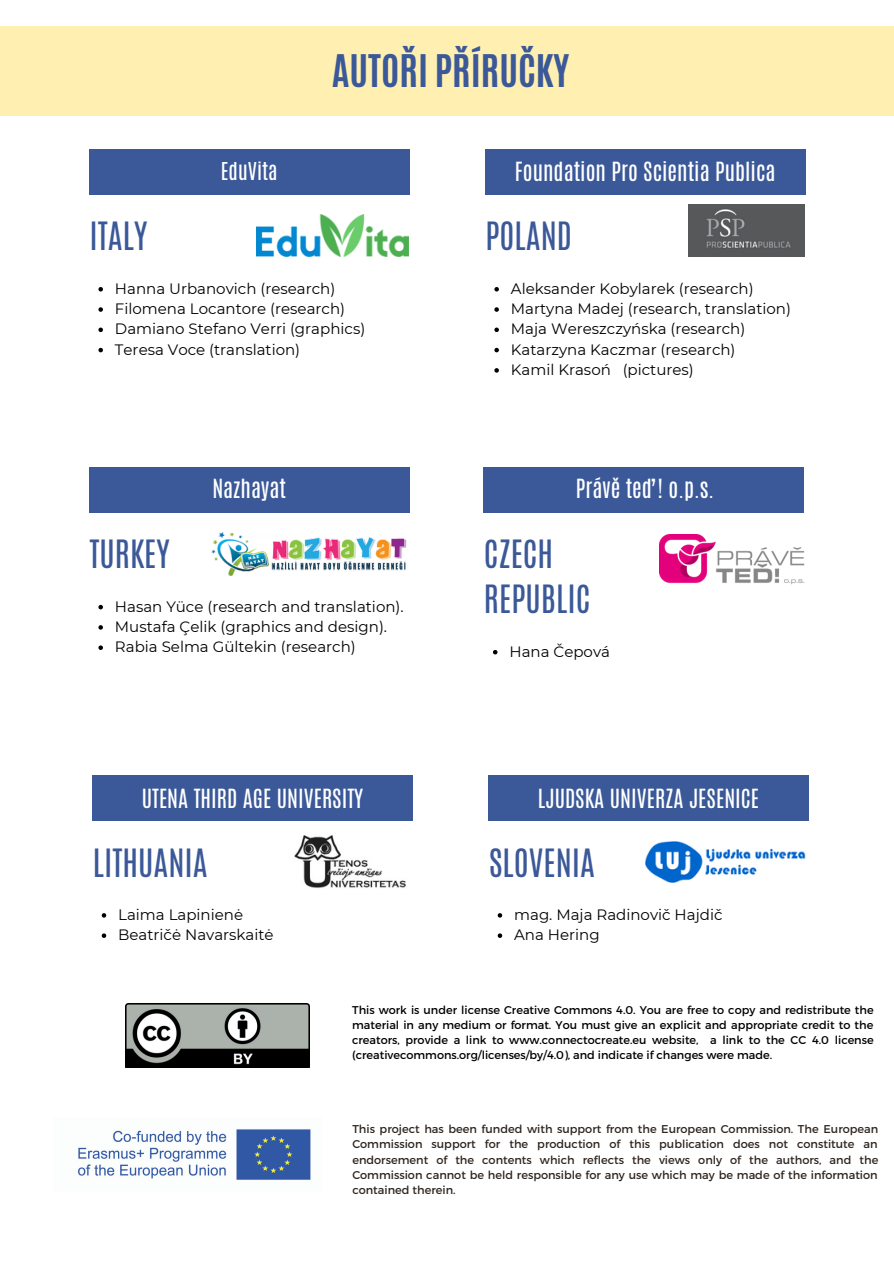
<style>
.page{position:relative;width:894px;height:1264px;background:#fff}
.page>*{position:absolute;margin:0;border:0;box-sizing:border-box;transform-origin:0 0}
.t1{font:700 37.5px "Antonio";color:#3b5998}
.t2{font:32.55px/45px "Antonio";color:#3b5998}
.t3{font:22.05px "Antonio";color:#fff}
.t4{font:20.55px "Antonio";color:#fff}
.t5{font:15px/20.2px "Montserrat";color:#000}
.t6{font:11.25px/15px "Montserrat";color:#2f251f;text-align:justify}
.t7{font:11.25px/15px "Montserrat";color:#000;text-align:justify}
</style>
<div class="page">
<div style="left:89px;top:150px;width:320px;height:45px;background:#3b5998"></div>
<div style="left:485px;top:150px;width:320px;height:45px;background:#3b5998"></div>
<svg style="left:494px;top:287px;width:5px;height:4px"></svg>
<svg style="left:494px;top:307px;width:5px;height:5px"></svg>
<svg style="left:494px;top:327px;width:5px;height:5px"></svg>
<svg style="left:494px;top:348px;width:5px;height:4px"></svg>
<svg style="left:494px;top:368px;width:5px;height:4px"></svg>
<div style="left:89px;top:467px;width:320px;height:45px;background:#3b5998"></div>
<svg style="left:98px;top:605px;width:5px;height:4px"></svg>
<svg style="left:98px;top:625px;width:5px;height:4px"></svg>
<svg style="left:98px;top:645px;width:5px;height:5px"></svg>
<div style="left:484px;top:467px;width:319px;height:45px;background:#3b5998"></div>
<svg style="left:493px;top:650px;width:4px;height:4px"></svg>
<div style="left:93px;top:775px;width:319px;height:46px;background:#3b5998"></div>
<svg style="left:102px;top:913px;width:4px;height:4px"></svg>
<svg style="left:102px;top:933px;width:4px;height:4px"></svg>
<div style="left:488px;top:775px;width:320px;height:46px;background:#3b5998"></div>
<svg style="left:497px;top:913px;width:5px;height:4px"></svg>
<svg style="left:497px;top:933px;width:5px;height:4px"></svg>
<img style="left:256px;top:214px;width:152px;height:42px">
<img style="left:688px;top:205px;width:116px;height:52px">
<img style="left:211px;top:533px;width:196px;height:43px">
<img style="left:659px;top:534px;width:145px;height:50px">
<img style="left:294px;top:835px;width:113px;height:53px">
<img style="left:645px;top:841px;width:161px;height:41px">
<svg style="left:98px;top:287px;width:5px;height:4px"></svg>
<svg style="left:98px;top:307px;width:5px;height:5px"></svg>
<svg style="left:98px;top:327px;width:5px;height:5px"></svg>
<svg style="left:98px;top:348px;width:5px;height:4px"></svg>
<div style="left:0;top:26px;width:893px;height:90px;background:#ffefb0"></div>
<img style="left:126px;top:1003px;width:183px;height:64px">
<img style="left:78px;top:1129px;width:233px;height:51px">
<h1 class="t1" style="left:331px;top:44px;width:239px">AUTOŘI PŘÍRUČKY</h1>
<h3 class="t4" style="left:221px;top:156px;width:58px">EduVita</h3>
<h3 class="t3" style="left:514px;top:155px;width:262px">Foundation Pro Scientia Publica</h3>
<h2 class="t2" style="left:89px;top:214px;width:60px">ITALY</h2>
<p class="t5" style="left:115px;top:278px;width:252px">Hanna Urbanovich (research)<br>Filomena Locantore (research)<br>Damiano Stefano Verri (graphics)<br>Teresa Voce (translation)</p>
<h2 class="t2" style="left:485px;top:214px;width:88px">POLAND</h2>
<p class="t5" style="left:511px;top:278px;width:281px">Aleksander Kobylarek (research)<br>Martyna Madej (research, translation)<br>Maja Wereszczyńska (research)<br>Katarzyna Kaczmar (research)<br>Kamil Krasoń (pictures)</p>
<h3 class="t3" style="left:212px;top:472px;width:75px">Nazhayat</h3>
<h3 class="t3" style="left:576px;top:472px;width:140px">Právě teď ! o.p.s.</h3>
<h2 class="t2" style="left:89px;top:532px;width:82px">TURKEY</h2>
<p class="t5" style="left:115px;top:596px;width:290px">Hasan Yüce (research and translation).<br>Mustafa Çelik (graphics and design).<br>Rabia Selma Gültekin (research)</p>
<h2 class="t2" style="left:484px;top:532px;width:108px">CZECH<br>REPUBLIC</h2>
<p class="t5" style="left:509px;top:641px;width:102px">Hana Čepová</p>
<h3 class="t3" style="left:142px;top:782px;width:223px">UTENA THIRD AGE UNIVERSITY</h3>
<h3 class="t3" style="left:537px;top:782px;width:223px">LJUDSKA UNIVERZA JESENICE</h3>
<h2 class="t2" style="left:93px;top:840px;width:117px">LITHUANIA</h2>
<p class="t5" style="left:118px;top:904px;width:157px">Laima Lapinienė<br>Beatričė Navarskaitė</p>
<h2 class="t2" style="left:488px;top:840px;width:108px">SLOVENIA</h2>
<p class="t5" style="left:514px;top:904px;width:210px">mag. Maja Radinovič Hajdič<br>Ana Hering</p>
<p class="t7" style="left:352px;top:1001px;width:523px">This work is under license Creative Commons 4.0. You are free to copy and redistribute the material in any medium or format. You must give an explicit and appropriate credit to the creators, provide a link to www.connectocreate.eu website, a link to the CC 4.0 license (creativecommons.org/licenses/by/4.0), and indicate if changes were made.</p>
<p class="t6" style="left:352px;top:1121px;width:527px">This project has been funded with support from the European Commission. The European Commission support for the production of this publication does not constitute an endorsement of the contents which reflects the views only of the authors, and the Commission cannot be held responsible for any use which may be made of the information contained therein.</p>
</div>
